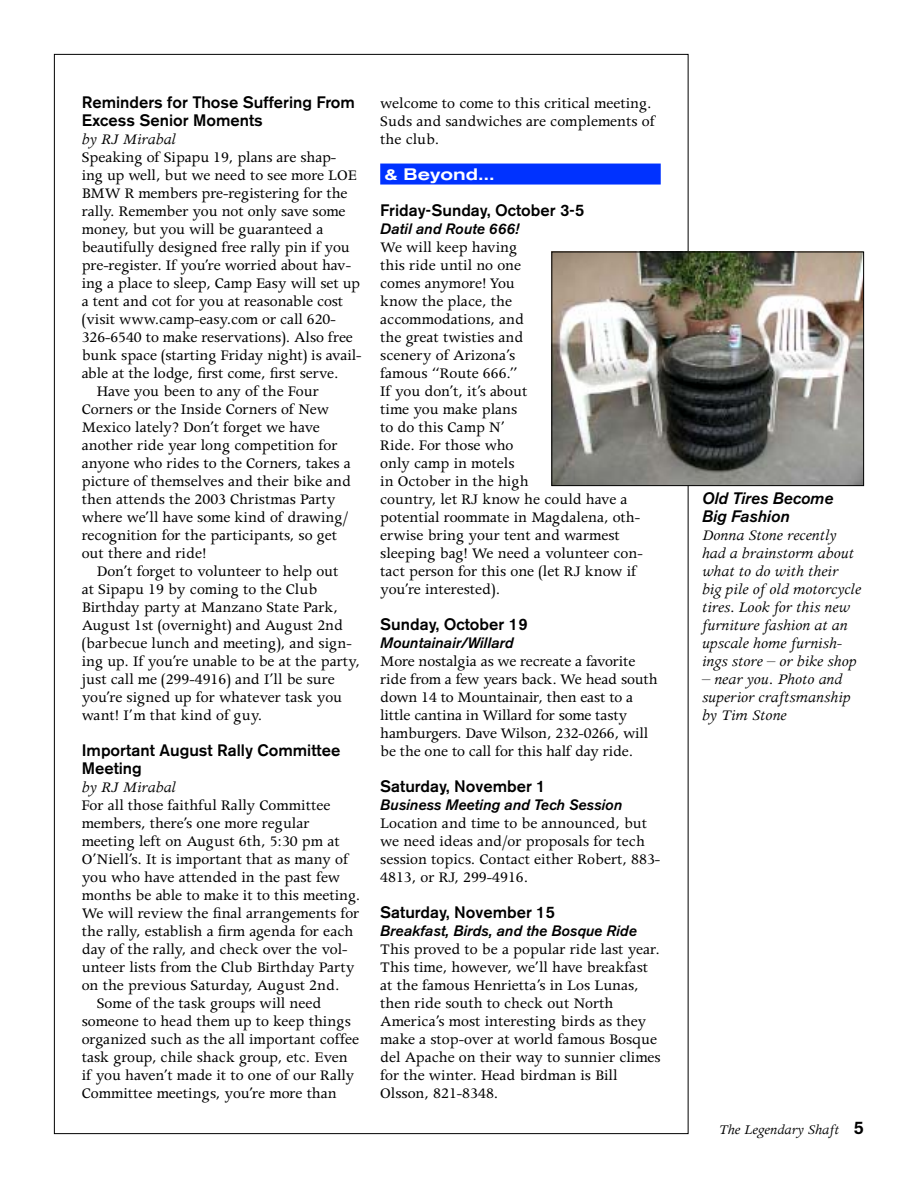
<style>
.page{position:relative;width:918px;height:1188px;background:#fff}
.page>*{position:absolute;margin:0;border:0;box-sizing:border-box;transform-origin:0 0}
.t1{font:16.5px/18px "Apollo";color:#000}
.t2{font:italic 16.5px/18px "Apollo";color:#000}
.t3{font:500 16.5px/18px "Akzidenz Grotesk BE";color:#000}
.t4{font:italic 500 16.5px/18px "Akzidenz Grotesk BE";color:#000}
.t5{font:500 expanded 16.5px "Akzidenz Grotesk BE";color:#fff}
.t6{font:italic 500 15px "Akzidenz Grotesk BE";color:#000}
.t7{font:italic 15px "Apollo";color:#000}
.s1{font-family:"Akzidenz Grotesk BE";font-weight:500;font-style:normal;font-size:18px}
</style>
<div class="page">
<div style="left:380px;top:164px;width:281px;height:21px;background:#0032ff"></div>
<img style="left:553px;top:254px;width:309px;height:230px">
<div style="left:551px;top:252px;width:313px;height:234px;border:1px solid #000"></div>
<p class="t3" style="left:82px;top:95px;width:275px">Reminders for Those Suffering From<br>Excess Senior Moments</p>
<p class="t2" style="left:82px;top:132px;width:96px">by RJ Mirabal</p>
<p class="t1" style="left:82px;top:150px;width:256px">Speaking of Sipapu 19, plans are shap-</p>
<p class="t1" style="left:82px;top:168px;width:276px">ing up well, but we need to see more LOE</p>
<p class="t1" style="left:82px;top:186px;width:267px">BMW R members pre-registering for the</p>
<p class="t1" style="left:82px;top:204px;width:265px">rally. Remember you not only save some</p>
<p class="t1" style="left:82px;top:222px;width:243px">money, but you will be guaranteed a</p>
<p class="t1" style="left:82px;top:240px;width:270px">beautifully designed free rally pin if you</p>
<p class="t1" style="left:82px;top:258px;width:271px">pre-register. If you’re worried about hav-</p>
<p class="t1" style="left:82px;top:276px;width:280px">ing a place to sleep, Camp Easy will set up</p>
<p class="t1" style="left:82px;top:294px;width:263px">a tent and cot for you at reasonable cost</p>
<p class="t1" style="left:82px;top:312px;width:256px">(visit www.camp-easy.com or call 620-</p>
<p class="t1" style="left:82px;top:330px;width:273px">326-6540 to make reservations). Also free</p>
<p class="t1" style="left:82px;top:348px;width:281px">bunk space (starting Friday night) is avail-</p>
<p class="t1" style="left:82px;top:366px;width:258px">able at the lodge, first come, first serve.</p>
<p class="t1" style="left:97px;top:384px;width:224px">Have you been to any of the Four</p>
<p class="t1" style="left:82px;top:402px;width:249px">Corners or the Inside Corners of New</p>
<p class="t1" style="left:82px;top:420px;width:240px">Mexico lately? Don’t forget we have</p>
<p class="t1" style="left:82px;top:438px;width:257px">another ride year long competition for</p>
<p class="t1" style="left:82px;top:456px;width:271px">anyone who rides to the Corners, takes a</p>
<p class="t1" style="left:82px;top:474px;width:271px">picture of themselves and their bike and</p>
<p class="t1" style="left:82px;top:492px;width:256px">then attends the 2003 Christmas Party</p>
<p class="t1" style="left:82px;top:510px;width:268px">where we’ll have some kind of drawing/</p>
<p class="t1" style="left:82px;top:528px;width:257px">recognition for the participants, so get</p>
<p class="t1" style="left:82px;top:546px;width:126px">out there and ride!</p>
<p class="t1" style="left:97px;top:564px;width:243px">Don’t forget to volunteer to help out</p>
<p class="t1" style="left:82px;top:582px;width:237px">at Sipapu 19 by coming to the Club</p>
<p class="t1" style="left:82px;top:600px;width:258px">Birthday party at Manzano State Park,</p>
<p class="t1" style="left:82px;top:618px;width:263px">August 1st (overnight) and August 2nd</p>
<p class="t1" style="left:82px;top:636px;width:272px">(barbecue lunch and meeting), and sign-</p>
<p class="t1" style="left:82px;top:654px;width:280px">ing up. If you’re unable to be at the party,</p>
<p class="t1" style="left:82px;top:672px;width:255px">just call me (299-4916) and I’ll be sure</p>
<p class="t1" style="left:82px;top:690px;width:262px">you’re signed up for whatever task you</p>
<p class="t1" style="left:82px;top:708px;width:182px">want! I’m that kind of guy.</p>
<p class="t3" style="left:82px;top:743px;width:260px">Important August Rally Committee<br>Meeting</p>
<p class="t2" style="left:82px;top:780px;width:96px">by RJ Mirabal</p>
<p class="t1" style="left:82px;top:798px;width:250px">For all those faithful Rally Committee</p>
<p class="t1" style="left:82px;top:816px;width:229px">members, there’s one more regular</p>
<p class="t1" style="left:82px;top:834px;width:260px">meeting left on August 6th, 5:30 pm at</p>
<p class="t1" style="left:82px;top:852px;width:268px">O’Niell’s. It is important that as many of</p>
<p class="t1" style="left:82px;top:870px;width:260px">you who have attended in the past few</p>
<p class="t1" style="left:82px;top:888px;width:280px">months be able to make it to this meeting.</p>
<p class="t1" style="left:82px;top:906px;width:279px">We will review the final arrangements for</p>
<p class="t1" style="left:82px;top:924px;width:273px">the rally, establish a firm agenda for each</p>
<p class="t1" style="left:82px;top:942px;width:267px">day of the rally, and check over the vol-</p>
<p class="t1" style="left:82px;top:960px;width:275px">unteer lists from the Club Birthday Party</p>
<p class="t1" style="left:82px;top:978px;width:259px">on the previous Saturday, August 2nd.</p>
<p class="t1" style="left:97px;top:996px;width:226px">Some of the task groups will need</p>
<p class="t1" style="left:82px;top:1014px;width:271px">someone to head them up to keep things</p>
<p class="t1" style="left:82px;top:1032px;width:279px">organized such as the all important coffee</p>
<p class="t1" style="left:82px;top:1050px;width:267px">task group, chile shack group, etc. Even</p>
<p class="t1" style="left:82px;top:1068px;width:274px">if you haven’t made it to one of our Rally</p>
<p class="t1" style="left:82px;top:1086px;width:257px">Committee meetings, you’re more than</p>
<p class="t1" style="left:380px;top:96px;width:276px">welcome to come to this critical meeting.<br>Suds and sandwiches are complements of the club.</p>
<p class="t5" style="left:384px;top:168px;width:112px">&amp; Beyond…</p>
<p class="t3" style="left:380px;top:203px;width:206px">Friday-Sunday, October 3-5</p>
<p class="t6" style="left:380px;top:223px;width:141px">Datil and Route 666!</p>
<p class="t1" style="left:380px;top:240px;width:264px">We will keep having<br>this ride until no one<br>comes anymore! You<br>know the place, the<br>accommodations, and<br>the great twisties and<br>scenery of Arizona’s<br>famous “Route 666.”<br>If you don’t, it’s about<br>time you make plans<br>to do this Camp N’<br>Ride. For those who<br>only camp in motels<br>in October in the high<br>country, let RJ know he could have a potential roommate in Magdalena, oth&shy;erwise bring your tent and warmest sleeping bag! We need a volunteer con&shy;tact person for this one (let RJ know if you’re interested).</p>
<p class="t3" style="left:380px;top:617px;width:149px">Sunday, October 19</p>
<p class="t6" style="left:380px;top:637px;width:135px">Mountainair/Willard</p>
<p class="t1" style="left:380px;top:654px;width:279px">More nostalgia as we recreate a favorite ride from a few years back. We head south down 14 to Mountainair, then east to a little cantina in Willard for some tasty hamburgers. Dave Wilson, 232-0266, will be the one to call for this half day ride.</p>
<p class="t3" style="left:380px;top:779px;width:167px">Saturday, November 1</p>
<p class="t6" style="left:380px;top:799px;width:243px">Business Meeting and Tech Session</p>
<p class="t1" style="left:380px;top:816px;width:282px">Location and time to be announced, but we need ideas and/or proposals for tech session topics. Contact either Robert, 883- 4813, or RJ, 299-4916.</p>
<p class="t3" style="left:380px;top:905px;width:176px">Saturday, November 15</p>
<p class="t6" style="left:380px;top:925px;width:258px">Breakfast, Birds, and the Bosque Ride</p>
<p class="t1" style="left:380px;top:942px;width:282px">This proved to be a popular ride last year.<br>This time, however, we’ll have breakfast at the famous Henrietta’s in Los Lunas, then ride south to check out North America’s most interesting birds as they make a stop-over at world famous Bosque del Apache on their way to sunnier climes for the winter. Head birdman is Bill Olsson, 821-8348.</p>
<p class="t4" style="left:702px;top:491px;width:133px">Old Tires Become<br>Big Fashion</p>
<p class="t2" style="left:702px;top:528px;width:161px">Donna Stone recently had a brainstorm about what to do with their big pile of old motorcycle tires. Look for this new furniture fashion at an upscale home furnish&shy;ings store – or bike shop</p>
<p class="t2" style="left:702px;top:672px;width:150px">– near you. Photo and superior craftsmanship by Tim Stone</p>
<p class="t7" style="left:719px;top:1124px;width:147px">The Legendary Shaft <span class="s1">5</span></p>
</div>
